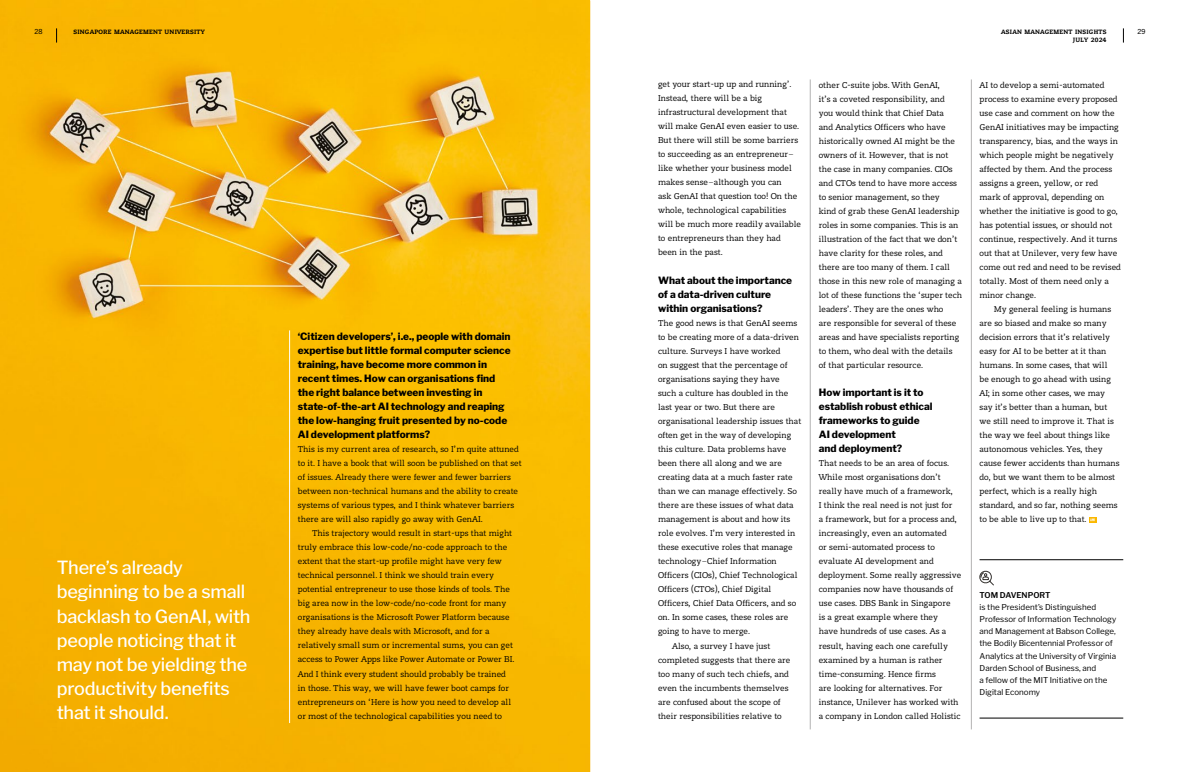
<style>
.page{position:relative;width:1180px;height:772px;background:#fff}
.page>*{position:absolute;margin:0;border:0;box-sizing:border-box;transform-origin:0 0}
.t1{font:500 18px/24px "Libre Franklin";letter-spacing:-.01em;color:#fff}
.t2{font:10px/14px "Sabel";color:#000}
.t3{font:800 10px/14px "Libre Franklin";color:#000}
.t4{font:8px/12px "Libre Franklin";color:#000}
.t5{font:600 8px "Libre Franklin";color:#000}
.t6{font:800 7px "Sabel";letter-spacing:.03em;color:#000}
.t7{font:7px "Trade Gothic Next LT Pro";color:#000}
</style>
<div class="page">
<img style="left:0;top:0;width:590px;height:771px">
<hr style="left:289px;top:330px;width:1px;height:392px;background:#fff">
<img style="left:590px;top:0;width:1px;height:771px">
<svg style="left:1089px;top:517px;width:6px;height:5px"></svg>
<hr style="left:810px;top:79px;width:1px;height:650px;background:#b3b2b2">
<hr style="left:971px;top:79px;width:1px;height:650px;background:#b3b2b2">
<svg style="left:979px;top:570px;width:15px;height:15px"></svg>
<hr style="left:979px;top:717px;width:144px;height:1px;background:#000">
<hr style="left:979px;top:559px;width:144px;height:1px;background:#000">
<svg style="left:1122px;top:28px;width:1px;height:15px"></svg>
<svg style="left:56px;top:28px;width:1px;height:15px"></svg>
<p class="t7" style="left:35px;top:26px;width:10px">28</p>
<p class="t6" style="left:73px;top:27px;width:133px">SINGAPORE MANAGEMENT UNIVERSITY</p>
<h1 class="t1" style="left:57px;top:555px;width:195px">There’s already beginning to be a small backlash to GenAI, with people noticing that it may not be yielding the productivity benefits that it should.</h1>
<p class="t3" style="left:298px;top:329px;width:214px">‘Citizen developers’, i.e., people with domain expertise but little formal computer science training, have become more common in recent times. How can organisations find the right balance between investing in state-of-the-art AI technology and reaping the low-hanging fruit presented by no-code AI development platforms?</p>
<p class="t2" style="left:298px;top:442px;width:225px">This is my current area of research, so I’m quite attuned to it. I have a book that will soon be published on that set of issues. Already there were fewer and fewer barriers between non-technical humans and the ability to create systems of various types, and I think whatever barriers there are will also rapidly go away with GenAI.</p>
<p class="t2" style="left:298px;top:526px;width:218px;text-indent:14px">This trajectory would result in start-ups that might truly embrace this low-code/no-code approach to the extent that the start-up profile might have very few technical personnel. I think we should train every potential entrepreneur to use those kinds of tools. The big area now in the low-code/no-code front for many organisations is the Microsoft Power Platform because they already have deals with Microsoft, and for a relatively small sum or incremental sums, you can get access to Power Apps like Power Automate or Power BI.<br>And I think every student should probably be trained in those. This way, we will have fewer boot camps for entrepreneurs on ‘Here is how you need to develop all or most of the technological capabilities you need to</p>
<p class="t2" style="left:658px;top:77px;width:144px">get your start-up up and running’.<br>Instead, there will be a big infrastructural development that will make GenAI even easier to use.<br>But there will still be some barriers to succeeding as an entrepreneur– like whether your business model makes sense–although you can<br>ask GenAI that question too! On the whole, technological capabilities will be much more readily available to entrepreneurs than they had been in the past.</p>
<p class="t3" style="left:658px;top:273px;width:135px">What about the importance of a data-driven culture within organisations?</p>
<p class="t2" style="left:658px;top:316px;width:141px">The good news is that GenAI seems</p>
<p class="t2" style="left:658px;top:330px;width:142px">to be creating more of a data-driven</p>
<p class="t2" style="left:658px;top:344px;width:124px">culture. Surveys I have worked</p>
<p class="t2" style="left:658px;top:358px;width:131px">on suggest that the percentage of</p>
<p class="t2" style="left:658px;top:372px;width:123px">organisations saying they have</p>
<p class="t2" style="left:658px;top:386px;width:132px">such a culture has doubled in the</p>
<p class="t2" style="left:658px;top:400px;width:118px">last year or two. But there are</p>
<p class="t2" style="left:658px;top:414px;width:145px">organisational leadership issues that</p>
<p class="t2" style="left:658px;top:428px;width:135px">often get in the way of developing</p>
<p class="t2" style="left:658px;top:442px;width:130px">this culture. Data problems have</p>
<p class="t2" style="left:658px;top:456px;width:125px">been there all along and we are</p>
<p class="t2" style="left:658px;top:470px;width:136px">creating data at a much faster rate</p>
<p class="t2" style="left:658px;top:484px;width:140px">than we can manage effectively. So</p>
<p class="t2" style="left:658px;top:498px;width:137px">there are these issues of what data</p>
<p class="t2" style="left:658px;top:512px;width:134px">management is about and how its</p>
<p class="t2" style="left:658px;top:526px;width:139px">role evolves. I’m very interested in</p>
<p class="t2" style="left:658px;top:540px;width:136px">these executive roles that manage</p>
<p class="t2" style="left:658px;top:554px;width:120px">technology–Chief Information</p>
<p class="t2" style="left:658px;top:568px;width:141px">Officers (CIOs), Chief Technological</p>
<p class="t2" style="left:658px;top:582px;width:115px">Officers (CTOs), Chief Digital</p>
<p class="t2" style="left:658px;top:596px;width:139px">Officers, Chief Data Officers, and so</p>
<p class="t2" style="left:658px;top:610px;width:132px">on. In some cases, these roles are</p>
<p class="t2" style="left:658px;top:624px;width:93px">going to have to merge.</p>
<p class="t2" style="left:672px;top:638px;width:99px">Also, a survey I have just</p>
<p class="t2" style="left:658px;top:652px;width:134px">completed suggests that there are</p>
<p class="t2" style="left:658px;top:666px;width:132px">too many of such tech chiefs, and</p>
<p class="t2" style="left:658px;top:680px;width:132px">even the incumbents themselves</p>
<p class="t2" style="left:658px;top:694px;width:124px">are confused about the scope of</p>
<p class="t2" style="left:658px;top:708px;width:125px">their responsibilities relative to</p>
<p class="t2" style="left:818px;top:78px;width:145px">other C-suite jobs. With GenAI,<br>it’s a coveted responsibility, and<br>you would think that Chief Data<br>and Analytics Officers who have historically owned AI might be the owners of it. However, that is not the case in many companies. CIOs and CTOs tend to have more access to senior management, so they<br>kind of grab these GenAI leadership roles in some companies. This is an illustration of the fact that we don’t have clarity for these roles, and there are too many of them. I call those in this new role of managing a lot of these functions the ‘super tech leaders’. They are the ones who<br>are responsible for several of these areas and have specialists reporting to them, who deal with the details of that particular resource.</p>
<p class="t3" style="left:818px;top:385px;width:115px">How important is it to establish robust ethical frameworks to guide<br>AI development<br>and deployment?</p>
<p class="t2" style="left:818px;top:456px;width:144px">That needs to be an area of focus.<br>While most organisations don’t really have much of a framework,<br>I think the real need is not just for<br>a framework, but for a process and, increasingly, even an automated<br>or semi-automated process to evaluate AI development and deployment. Some really aggressive companies now have thousands of use cases. DBS Bank in Singapore<br>is a great example where they<br>have hundreds of use cases. As a result, having each one carefully examined by a human is rather time-consuming. Hence firms<br>are looking for alternatives. For instance, Unilever has worked with a company in London called Holistic</p>
<p class="t6" style="left:1001px;top:27px;width:107px">ASIAN MANAGEMENT INSIGHTS</p>
<p class="t7" style="left:1137px;top:26px;width:10px">29</p>
<p class="t6" style="left:1072px;top:36px;width:35px">JULY 2024</p>
<p class="t2" style="left:979px;top:78px;width:143px">AI to develop a semi-automated process to examine every proposed use case and comment on how the<br>GenAI initiatives may be impacting transparency, bias, and the ways in which people might be negatively affected by them. And the process assigns a green, yellow, or red mark of approval, depending on whether the initiative is good to go, has potential issues, or should not continue, respectively. And it turns out that at Unilever, very few have come out red and need to be revised totally. Most of them need only a minor change.</p>
<p class="t2" style="left:979px;top:302px;width:141px;text-indent:14px">My general feeling is humans are so biased and make so many decision errors that it’s relatively easy for AI to be better at it than humans. In some cases, that will<br>be enough to go ahead with using<br>AI; in some other cases, we may say it’s better than a human, but we still need to improve it. That is the way we feel about things like autonomous vehicles. Yes, they cause fewer accidents than humans do, but we want them to be almost perfect, which is a really high standard, and so far, nothing seems to be able to live up to that.</p>
<p class="t5" style="left:979px;top:590px;width:72px">TOM DAVENPORT</p>
<p class="t4" style="left:979px;top:601px;width:138px">is the President’s Distinguished Professor of Information Technology and Management at Babson College, the Bodily Bicentennial Professor of Analytics at the University of Virginia Darden School of Business, and<br>a fellow of the MIT Initiative on the Digital Economy</p>
</div>
